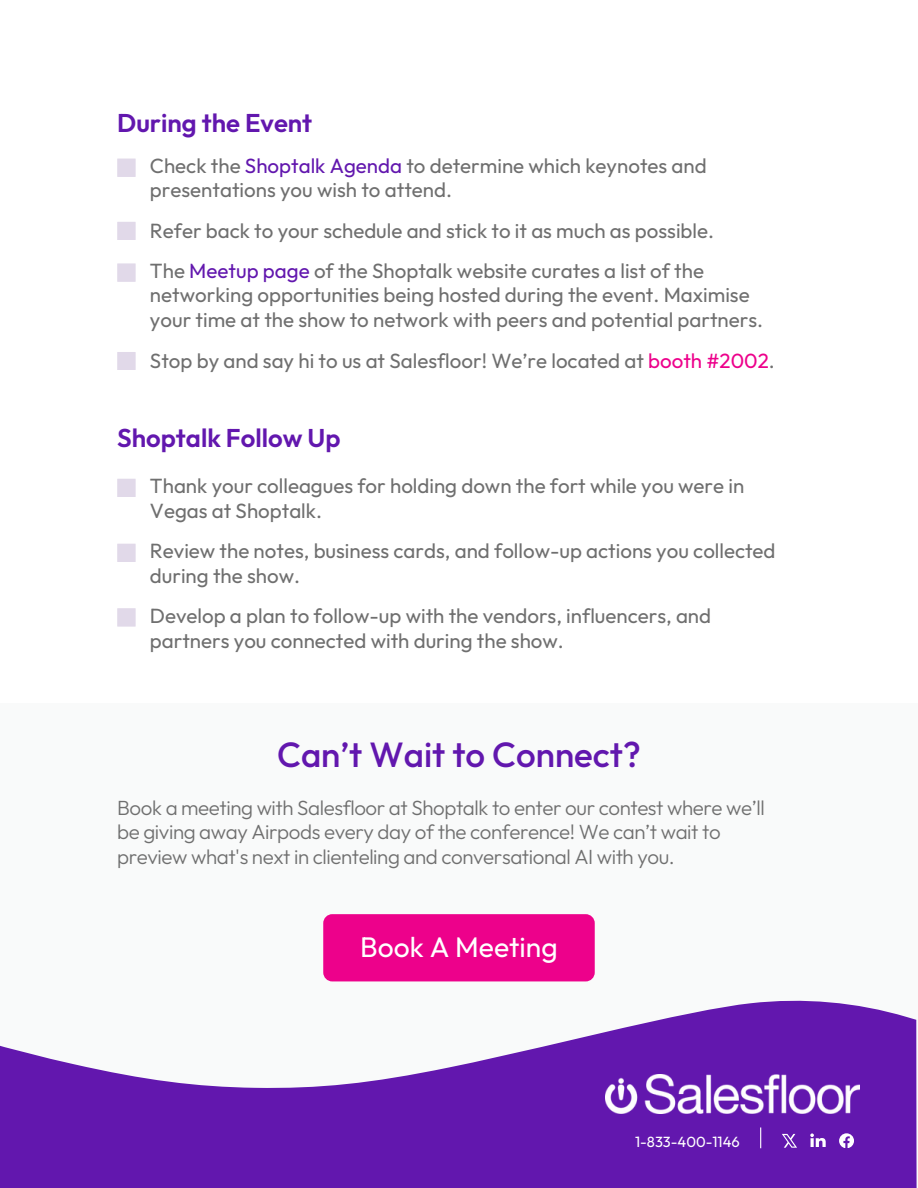
<style>
.page{position:relative;width:918px;height:1188px;background:#fff}
.page>*{position:absolute;margin:0;border:0;box-sizing:border-box;transform-origin:0 0}
.t1{font:500 34.95px "Outfit";color:#6217ae}
.t2{font:28.2px "Outfit";color:#fff}
.t3{font:600 25.65px "Outfit";color:#6217ae}
.t4{font:20.55px/25.2px "Outfit";color:#6f6f6f}
.t5{font:300 20.55px/24.8px "Outfit";letter-spacing:-.02em;color:#6f6f6f}
.t6{font:14.7px "Outfit";color:#fff}
.s1{color:#6217ae}
.s2{color:#ed018b}
</style>
<div class="page">
<div style="left:117px;top:159px;width:18px;height:18px;background:#e1d9e9"></div>
<div style="left:117px;top:263px;width:18px;height:18px;background:#e1d9e9"></div>
<div style="left:117px;top:352px;width:18px;height:18px;background:#e1d9e9"></div>
<div style="left:117px;top:479px;width:18px;height:18px;background:#e1d9e9"></div>
<div style="left:117px;top:544px;width:18px;height:18px;background:#e1d9e9"></div>
<div style="left:117px;top:608px;width:18px;height:18px;background:#e1d9e9"></div>
<div style="left:117px;top:222px;width:18px;height:18px;background:#e1d9e9"></div>
<div style="left:0;top:703px;width:918px;height:485px;background:#f9fafa"></div>
<svg style="left:0;top:1000px;width:917px;height:188px;fill:#6217ae"></svg>
<img style="left:605px;top:1074px;width:254px;height:39px">
<div style="left:323px;top:914px;width:272px;height:67px;background:#ed018b;border-radius:9px"></div>
<svg style="left:807px;top:1130px;width:22px;height:21px"></svg>
<svg style="left:782px;top:1134px;width:15px;height:13px"></svg>
<svg style="left:839px;top:1133px;width:15px;height:15px"></svg>
<svg style="left:760px;top:1127px;width:1px;height:21px"></svg>
<p class="t3" style="left:117px;top:107px;width:197px">During the Event</p>
<h4 class="t4" style="left:150px;top:153px;width:558px;line-height:24.8px">Check the <span class="s1">Shoptalk Agenda</span> to determine which keynotes and presentations you wish to attend.</h4>
<p class="t4" style="left:150px;top:218px;width:566px">Refer back to your schedule and stick to it as much as possible.</p>
<h4 class="t4" style="left:150px;top:258px;width:615px;line-height:24.8px">The <span class="s1">Meetup page</span> of the Shoptalk website curates a list of the networking opportunities being hosted during the event. Maximise your time at the show to network with peers and potential partners.</h4>
<p class="t4" style="left:150px;top:348px;width:626px">Stop by and say hi to us at Salesfloor! We’re located at <span class="s2">booth #2002</span>.</p>
<h4 class="t3" style="left:117px;top:422px;width:225px">Shoptalk Follow Up</h4>
<h2 class="t4" style="left:150px;top:472px;width:596px">Thank your colleagues for holding down the fort while you were in<br>Vegas at Shoptalk.</h2>
<h4 class="t4" style="left:150px;top:538px;width:627px">Review the notes, business cards, and follow-up actions you collected during the show.</h4>
<p class="t4" style="left:150px;top:603px;width:563px">Develop a plan to follow-up with the vendors, influencers, and partners you connected with during the show.</p>
<h4 class="t1" style="left:277px;top:732px;width:365px">Can’t Wait to Connect?</h4>
<p class="t5" style="left:117px;top:795px;width:649px">Book a meeting with Salesfloor at Shoptalk to enter our contest where we’ll be giving away Airpods every day of the conference! We can’t wait to preview what's next in clienteling and conversational AI with you.</p>
<p class="t2" style="left:360px;top:929px;width:199px">Book A Meeting</p>
<h4 class="t6" style="left:635px;top:1132px;width:106px">1-833-400-1146</h4>
</div>
